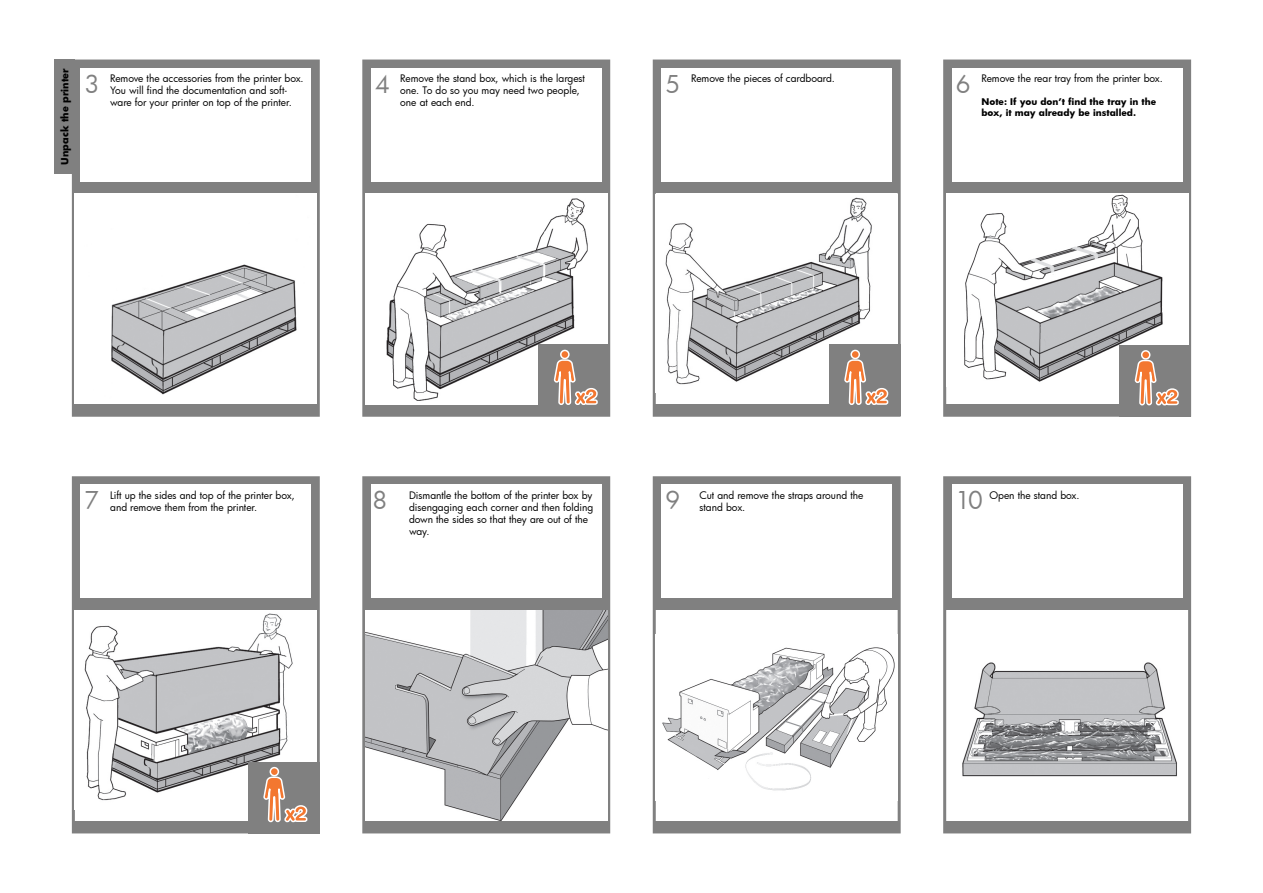
<style>
.page{position:relative;width:1263px;height:893px;background:#fff}
.page>*{position:absolute;margin:0;border:0;box-sizing:border-box;transform-origin:0 0}
.t1{font:24px "Futura";color:#808080}
.t2{font:10.2px/12.1px "Futura";color:#000}
.t3{font:700 9.75px "Futura";letter-spacing:.005em;color:#000}
.t4{font:700 9px/10.8px "Futura";color:#000}
</style>
<div class="page">
<div style="left:73px;top:61px;width:245px;height:354px;background:#808080"></div>
<div style="left:72px;top:60px;width:248px;height:357px;border:3px solid #808080"></div>
<div style="left:80px;top:68px;width:231px;height:113px;background:#fff"></div>
<div style="left:364px;top:61px;width:245px;height:354px;background:#808080"></div>
<div style="left:362px;top:60px;width:248px;height:357px;border:3px solid #808080"></div>
<div style="left:371px;top:68px;width:231px;height:113px;background:#fff"></div>
<div style="left:654px;top:61px;width:245px;height:354px;background:#808080"></div>
<div style="left:654px;top:194px;width:245px;height:210px;background:#fff"></div>
<div style="left:653px;top:60px;width:248px;height:357px;border:3px solid #808080"></div>
<div style="left:661px;top:68px;width:231px;height:113px;background:#fff"></div>
<div style="left:945px;top:61px;width:244px;height:354px;background:#808080"></div>
<div style="left:945px;top:194px;width:244px;height:210px;background:#fff"></div>
<div style="left:943px;top:60px;width:248px;height:357px;border:3px solid #808080"></div>
<div style="left:952px;top:68px;width:230px;height:113px;background:#fff"></div>
<div style="left:73px;top:478px;width:245px;height:354px;background:#808080"></div>
<div style="left:73px;top:611px;width:245px;height:210px;background:#fff"></div>
<div style="left:72px;top:476px;width:248px;height:357px;border:3px solid #808080"></div>
<div style="left:80px;top:485px;width:231px;height:113px;background:#fff"></div>
<div style="left:364px;top:478px;width:245px;height:354px;background:#808080"></div>
<div style="left:362px;top:476px;width:248px;height:357px;border:3px solid #808080"></div>
<div style="left:371px;top:485px;width:231px;height:113px;background:#fff"></div>
<div style="left:654px;top:478px;width:245px;height:354px;background:#808080"></div>
<div style="left:654px;top:611px;width:245px;height:210px;background:#fff"></div>
<div style="left:653px;top:476px;width:248px;height:357px;border:3px solid #808080"></div>
<div style="left:661px;top:485px;width:231px;height:113px;background:#fff"></div>
<div style="left:945px;top:478px;width:244px;height:354px;background:#808080"></div>
<div style="left:945px;top:611px;width:244px;height:210px;background:#fff"></div>
<div style="left:943px;top:476px;width:248px;height:357px;border:3px solid #808080"></div>
<div style="left:952px;top:485px;width:230px;height:113px;background:#fff"></div>
<img style="left:365px;top:611px;width:242px;height:210px">
<img style="left:75px;top:611px;width:242px;height:198px">
<img style="left:946px;top:194px;width:242px;height:192px">
<img style="left:656px;top:195px;width:242px;height:198px">
<img style="left:365px;top:194px;width:242px;height:210px">
<div style="left:54px;top:60px;width:21px;height:114px;background:#808080"></div>
<div style="left:829px;top:345px;width:72px;height:71px;background:#808080"></div>
<div style="left:539px;top:345px;width:71px;height:71px;background:#808080"></div>
<div style="left:1119px;top:345px;width:72px;height:72px;background:#808080"></div>
<svg style="left:553px;top:312px;width:46px;height:93px"></svg>
<svg style="left:843px;top:312px;width:47px;height:93px"></svg>
<svg style="left:1134px;top:312px;width:46px;height:94px"></svg>
<div style="left:248px;top:762px;width:72px;height:71px;background:#808080"></div>
<svg style="left:263px;top:729px;width:46px;height:94px"></svg>
<img style="left:75px;top:194px;width:242px;height:210px">
<img style="left:962px;top:662px;width:215px;height:115px">
<img style="left:655px;top:634px;width:240px;height:166px">
<p class="t3" style="left:58px;top:165px;width:98px;rotate:-90deg">Unpack the printer</p>
<p class="t2" style="left:110px;top:72px;width:195px">Remove the accessories from the printer box.<br>You will find the documentation and soft&shy;ware for your printer on top of the printer.</p>
<p class="t2" style="left:400px;top:72px;width:186px">Remove the stand box, which is the largest one. To do so you may need two people, one at each end.</p>
<p class="t2" style="left:691px;top:72px;width:145px">Remove the pieces of cardboard.</p>
<p class="t2" style="left:981px;top:72px;width:183px">Remove the rear tray from the printer box.</p>
<h1 class="t1" style="left:85px;top:68px;width:16px">3</h1>
<h1 class="t1" style="left:375px;top:68px;width:16px">4</h1>
<h1 class="t1" style="left:665px;top:68px;width:16px">5</h1>
<h1 class="t1" style="left:956px;top:68px;width:16px">6</h1>
<p class="t4" style="left:981px;top:96px;width:176px">Note: If you don’t find the tray in the box, it may already be installed.</p>
<p class="t2" style="left:110px;top:489px;width:186px">Lift up the sides and top of the printer box,</p>
<h1 class="t1" style="left:85px;top:484px;width:16px">7</h1>
<p class="t2" style="left:110px;top:501px;width:149px">and remove them from the printer.</p>
<h1 class="t1" style="left:373px;top:484px;width:16px">8</h1>
<p class="t2" style="left:409px;top:489px;width:186px">Dismantle the bottom of the printer box by disengaging each corner and then folding down the sides so that they are out of the way.</p>
<h1 class="t1" style="left:955px;top:484px;width:29px">10</h1>
<p class="t2" style="left:700px;top:489px;width:165px">Cut and remove the straps around the</p>
<p class="t2" style="left:989px;top:489px;width:92px">Open the stand box.</p>
<h1 class="t1" style="left:665px;top:484px;width:16px">9</h1>
<p class="t2" style="left:700px;top:501px;width:47px">stand box.</p>
</div>
